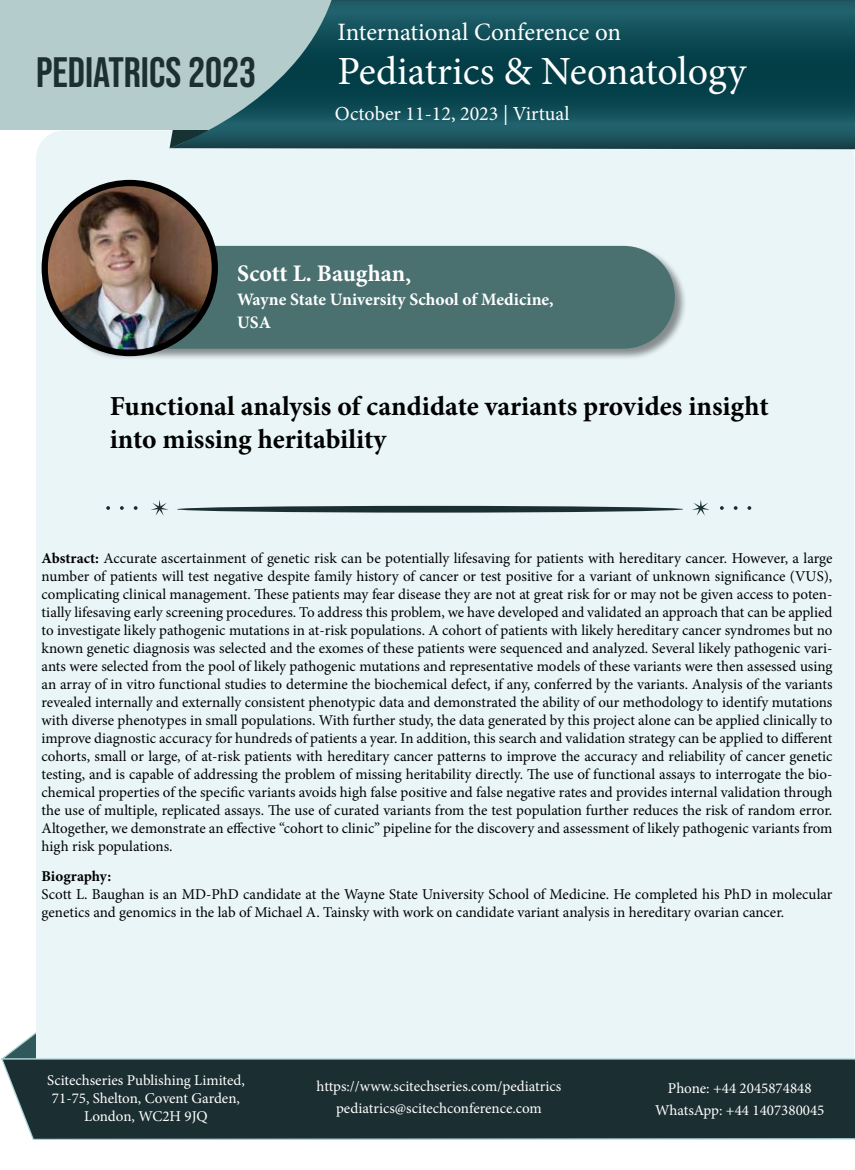
<style>
.page{position:relative;width:855px;height:1170px;background:#fff}
.page>*{position:absolute;margin:0;border:0;box-sizing:border-box;transform-origin:0 0}
.t1{font:42.5px "Bebas Neue";color:#1c2f33}
.t2{font:40px "Minion Pro";color:#fff}
.t3{font:700 27.5px/33px "Minion Pro";color:#000}
.t4{font:25px "Minion Pro";letter-spacing:-.005em;color:#fff}
.t5{font:700 23.75px "Minion Pro";color:#fff}
.t6{font:20px "Minion Pro";color:#fff}
.t7{font:700 17.5px/23.8px "Minion Pro";color:#fff}
.t8{font:15px/18px "Minion Pro";letter-spacing:-.005em;color:#000;text-align:justify}
.t9{font:15px/18px "Minion Pro";color:#fff;text-align:center}
.t10{font:700 15px "Minion Pro";color:#000}
.s1{font-size:22.5px}
.s2{font-weight:700}
</style>
<div class="page">
<svg style="left:4px;top:1032px;width:32px;height:25px"></svg>
<div style="left:36px;top:130px;width:818px;height:1009px;background:#e9f5f7;border-radius:28px"></div>
<svg style="left:0;top:1057px;width:855px;height:83px;background:#273b3e"></svg>
<div style="left:61px;top:245px;width:626px;height:116px;background:#000;opacity:.43"></div>
<div style="left:62px;top:246px;width:613px;height:103px;background:#4a7070;border-radius:51px"></div>
<img style="left:45px;top:184px;width:170px;height:169px">
<div style="left:42px;top:180px;width:176px;height:176px;border:6px solid #000;border-radius:50%"></div>
<div style="left:0;top:0;width:381px;height:130px;background:#b4cccb"></div>
<svg style="left:169px;top:0;width:686px;height:149px;background:#295f67"></svg>
<div style="left:177px;top:506px;width:506px;height:7px;background:#1b2e32;border-radius:50%"></div>
<svg style="left:692px;top:500px;width:18px;height:16px"></svg>
<svg style="left:151px;top:500px;width:18px;height:16px"></svg>
<svg style="left:720px;top:506px;width:4px;height:4px"></svg>
<svg style="left:734px;top:506px;width:4px;height:4px"></svg>
<svg style="left:747px;top:506px;width:4px;height:4px"></svg>
<svg style="left:134px;top:506px;width:4px;height:4px"></svg>
<svg style="left:120px;top:506px;width:4px;height:4px"></svg>
<svg style="left:106px;top:506px;width:4px;height:4px"></svg>
<h1 class="t1" style="left:36px;top:48px;width:222px">PEDIATRICS 2023</h1>
<h3 class="t4" style="left:338px;top:15px;width:285px">International Conference on</h3>
<h2 class="t2" style="left:338px;top:44px;width:410px">Pediatrics &amp; Neonatology</h2>
<h3 class="t6" style="left:335px;top:100px;width:236px">October 11-12, 2023 | Virtual</h3>
<h3 class="t5" style="left:237px;top:257px;width:175px">Scott L. Baughan<span class="s1">,</span></h3>
<p class="t7" style="left:237px;top:287px;width:318px">Wayne State University School of Medicine,<br>USA</p>
<h3 class="t3" style="left:110px;top:389px;width:660px">Functional analysis of candidate variants provides insight into missing heritability</h3>
<p class="t8" style="left:42px;top:550px;width:792px"><span class="s2">Abstract:</span> Accurate ascertainment of genetic risk can be potentially lifesaving for patients with hereditary cancer. However, a large number of patients will test negative despite family history of cancer or test positive for a variant of unknown significance (VUS), complicating clinical management. These patients may fear disease they are not at great risk for or may not be given access to poten&shy;tially lifesaving early screening procedures. To address this problem, we have developed and validated an approach that can be applied to investigate likely pathogenic mutations in at-risk populations. A cohort of patients with likely hereditary cancer syndromes but no known genetic diagnosis was selected and the exomes of these patients were sequenced and analyzed. Several likely pathogenic vari&shy;ants were selected from the pool of likely pathogenic mutations and representative models of these variants were then assessed using an array of in vitro functional studies to determine the biochemical defect, if any, conferred by the variants. Analysis of the variants revealed internally and externally consistent phenotypic data and demonstrated the ability of our methodology to identify mutations with diverse phenotypes in small populations. With further study, the data generated by this project alone can be applied clinically to improve diagnostic accuracy for hundreds of patients a year. In addition, this search and validation strategy can be applied to different cohorts, small or large, of at-risk patients with hereditary cancer patterns to improve the accuracy and reliability of cancer genetic testing, and is capable of addressing the problem of missing heritability directly. The use of functional assays to interrogate the bio&shy;chemical properties of the specific variants avoids high false positive and false negative rates and provides internal validation through the use of multiple, replicated assays. The use of curated variants from the test population further reduces the risk of random error.<br>Altogether, we demonstrate an effective “cohort to clinic” pipeline for the discovery and assessment of likely pathogenic variants from high risk populations.</p>
<p class="t10" style="left:42px;top:865px;width:71px">Biography:</p>
<p class="t8" style="left:42px;top:885px;width:792px">Scott L. Baughan is an MD-PhD candidate at the Wayne State University School of Medicine. He completed his PhD in molecular genetics and genomics in the lab of Michael A. Tainsky with work on candidate variant analysis in hereditary ovarian cancer.</p>
<p class="t9" style="left:47px;top:1072px;width:199px">Scitechseries Publishing Limited,<br>71-75, Shelton, Covent Garden,<br>London, WC2H 9JQ</p>
<p class="t9" style="left:317px;top:1075px;width:246px;line-height:22.5px">https://www.scitechseries.com/pediatrics pediatrics@scitechconference.com</p>
<p class="t9" style="left:655px;top:1077px;width:171px;line-height:22.5px">Phone: +44 2045874848<br>WhatsApp: +44 1407380045</p>
</div>
